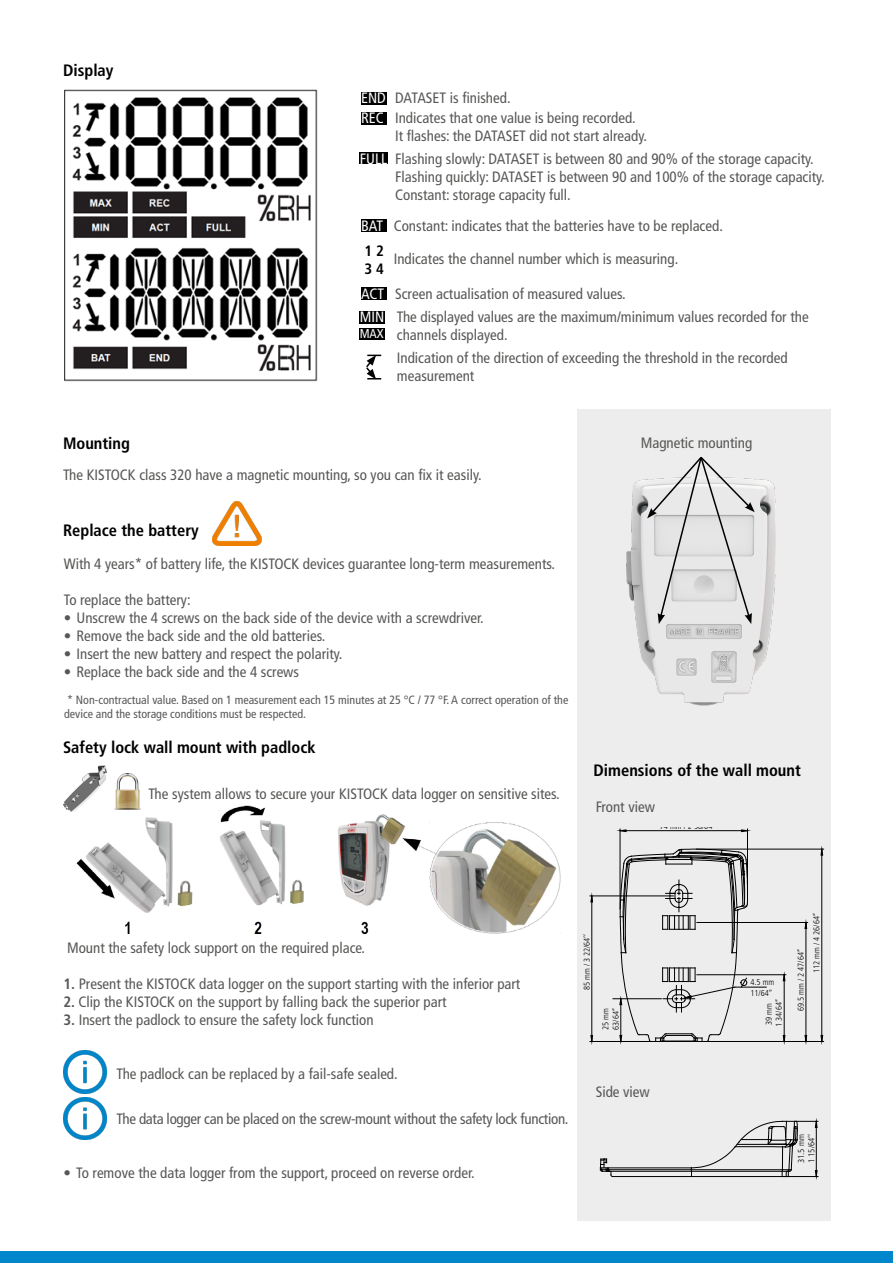
<style>
.page{position:relative;width:893px;height:1263px;background:#fff}
.page>*{position:absolute;margin:0;border:0;box-sizing:border-box;transform-origin:0 0}
.t1{font:700 condensed 16.5px "Frutiger LT Std";color:#000}
.t2{font:condensed 15px/20.4px "Frutiger LT Std";color:#575756}
.t3{font:condensed 15px "Frutiger LT Std";letter-spacing:-.02em;color:#575756}
.t4{font:condensed 15px/23.7px "Frutiger LT Std";color:#fff}
.t5{font:700 condensed 15px/18px "Frutiger LT Std";color:#000}
.t6{font:condensed 12.75px "Frutiger LT Std";color:#fff}
.t7{font:condensed 12px/14.4px "Frutiger LT Std";color:#575756}
.t8{font:300 condensed 8.7px/10.4px "Frutiger LT Std";color:#000}
.t9{font:300 condensed 8.4px/10.2px "Frutiger LT Std";color:#000}
.s1{font-weight:700}
</style>
<div class="page">
<img style="left:64px;top:90px;width:254px;height:291px">
<div style="left:361px;top:112px;width:25px;height:13px;background:#000"></div>
<div style="left:361px;top:92px;width:25px;height:13px;background:#000"></div>
<div style="left:361px;top:219px;width:25px;height:13px;background:#000"></div>
<div style="left:361px;top:287px;width:25px;height:13px;background:#000"></div>
<div style="left:360px;top:311px;width:25px;height:13px;background:#000"></div>
<div style="left:360px;top:328px;width:25px;height:11px;background:#000"></div>
<svg style="left:366px;top:355px;width:15px;height:24px"></svg>
<div style="left:360px;top:152px;width:28px;height:12px;background:#000"></div>
<div style="left:578px;top:409px;width:253px;height:811px;background:#ededed"></div>
<img style="left:627px;top:479px;width:148px;height:227px">
<svg style="left:647px;top:457px;width:108px;height:167px"></svg>
<img style="left:70px;top:806px;width:491px;height:129px">
<img style="left:63px;top:765px;width:44px;height:46px">
<img style="left:115px;top:774px;width:26px;height:35px">
<hr style="left:590px;top:1041px;width:64px;height:1px;background:#000">
<hr style="left:704px;top:1041px;width:120px;height:1px;background:#000">
<hr style="left:591px;top:896px;width:1px;height:145px;background:#000">
<hr style="left:620px;top:829px;width:1px;height:80px;background:#000">
<svg style="left:619px;top:848px;width:129px;height:195px"></svg>
<hr style="left:613px;top:998px;width:48px;height:1px;background:#000">
<hr style="left:735px;top:987px;width:31px;height:1px;background:#000">
<hr style="left:697px;top:974px;width:89px;height:1px;background:#000">
<hr style="left:697px;top:922px;width:111px;height:1px;background:#000">
<hr style="left:590px;top:896px;width:83px;height:1px;background:#000">
<hr style="left:747px;top:829px;width:1px;height:62px;background:#000">
<hr style="left:696px;top:849px;width:128px;height:1px;background:#000">
<hr style="left:784px;top:975px;width:1px;height:66px;background:#000">
<hr style="left:806px;top:922px;width:1px;height:119px;background:#000">
<hr style="left:821px;top:849px;width:1px;height:192px;background:#000">
<hr style="left:620px;top:830px;width:127px;height:1px;background:#000">
<img style="left:212px;top:502px;width:49px;height:43px">
<img style="left:64px;top:1051px;width:43px;height:42px">
<img style="left:64px;top:1097px;width:43px;height:43px">
<hr style="left:613px;top:1176px;width:175px;height:1px;background:#000">
<hr style="left:600px;top:1167px;width:91px;height:1px;background:#000">
<hr style="left:609px;top:1169px;width:182px;height:1px;background:#000">
<hr style="left:602px;top:1171px;width:187px;height:1px;background:#000">
<svg style="left:599px;top:1158px;width:15px;height:20px"></svg>
<svg style="left:690px;top:1120px;width:129px;height:57px"></svg>
<hr style="left:784px;top:1176px;width:34px;height:1px;background:#000">
<hr style="left:816px;top:1121px;width:1px;height:55px;background:#000">
<div style="left:0;top:1251px;width:893px;height:12px;background:#0086ca"></div>
<p class="t1" style="left:63px;top:61px;width:52px">Display</p>
<p class="t2" style="left:395px;top:88px;width:242px">DATASET is finished.<br>Indicates that one value is being recorded.</p>
<p class="t2" style="left:395px;top:125px;width:420px;line-height:22.2px">It flashes: the DATASET did not start already.<br>Flashing slowly: DATASET is between 80 and 90% of the storage capacity.</p>
<p class="t2" style="left:395px;top:168px;width:431px;line-height:18px">Flashing quickly: DATASET is between 90 and 100% of the storage capacity.<br>Constant: storage capacity full.</p>
<p class="t2" style="left:394px;top:210px;width:331px;line-height:32.5px">Constant: indicates that the batteries have to be replaced.<br>Indicates the channel number which is measuring.</p>
<p class="t2" style="left:395px;top:282px;width:415px;line-height:23.7px">Screen actualisation of measured values.<br>The displayed values are the maximum/minimum values recorded for the</p>
<p class="t2" style="left:397px;top:324px;width:392px;line-height:22.8px">channels displayed.<br>Indication of the direction of exceeding the threshold in the recorded</p>
<p class="t2" style="left:397px;top:366px;width:79px">measurement</p>
<p class="t4" style="left:361px;top:86px;width:26px">END</p>
<p class="t4" style="left:361px;top:107px;width:24px">REC</p>
<p class="t4" style="left:360px;top:147px;width:29px">FULL</p>
<p class="t4" style="left:361px;top:214px;width:24px">BAT</p>
<p class="t5" style="left:364px;top:242px;width:21px">1 2<br>3 4</p>
<p class="t4" style="left:360px;top:282px;width:26px">ACT<br>MIN</p>
<p class="t6" style="left:360px;top:326px;width:26px">MAX</p>
<p class="t1" style="left:63px;top:433px;width:68px">Mounting</p>
<p class="t2" style="left:63px;top:464px;width:420px">The KISTOCK class 320 have a magnetic mounting, so you can fix it easily.</p>
<p class="t1" style="left:63px;top:520px;width:137px">Replace the battery</p>
<p class="t2" style="left:64px;top:554px;width:493px">With 4 years* of battery life, the KISTOCK devices guarantee long-term measurements.</p>
<p class="t2" style="left:64px;top:590px;width:128px">To replace the battery:</p>
<p class="t2" style="left:64px;top:608px;width:421px">• Unscrew the 4 screws on the back side of the device with a screwdriver.</p>
<p class="t2" style="left:64px;top:626px;width:263px">• Remove the back side and the old batteries.</p>
<p class="t2" style="left:64px;top:644px;width:280px">• Insert the new battery and respect the polarity.</p>
<p class="t2" style="left:64px;top:662px;width:237px">• Replace the back side and the 4 screws</p>
<p class="t7" style="left:64px;top:692px;width:506px">* Non-contractual value. Based on 1 measurement each 15 minutes at 25 °C / 77 °F. A correct operation of the device and the storage conditions must be respected.</p>
<p class="t1" style="left:63px;top:738px;width:254px">Safety lock wall mount with padlock</p>
<p class="t2" style="left:149px;top:784px;width:413px">The system allows to secure your KISTOCK data logger on sensitive sites.</p>
<p class="t2" style="left:641px;top:432px;width:113px">Magnetic mounting</p>
<p class="t1" style="left:594px;top:761px;width:209px">Dimensions of the wall mount</p>
<p class="t2" style="left:596px;top:796px;width:61px">Front view</p>
<p class="t9" style="left:660px;top:821px;width:57px">74 mm / 2 58/64’’</p>
<p class="t2" style="left:67px;top:938px;width:300px">Mount the safety lock support on the required place.</p>
<p class="t2" style="left:63px;top:974px;width:458px"><span class="s1">1.</span> Present the KISTOCK data logger on the support starting with the inferior part</p>
<p class="t2" style="left:63px;top:992px;width:385px"><span class="s1">2.</span> Clip the KISTOCK on the support by falling back the superior part</p>
<p class="t2" style="left:63px;top:1010px;width:312px"><span class="s1">3.</span> Insert the padlock to ensure the safety lock function</p>
<p class="t2" style="left:117px;top:1064px;width:283px">The padlock can be replaced by a fail-safe sealed.</p>
<p class="t3" style="left:117px;top:1110px;width:453px">The data logger can be placed on the screw-mount without the safety lock function.</p>
<p class="t2" style="left:63px;top:1163px;width:413px">• To remove the data logger from the support, proceed on reverse order.</p>
<p class="t9" style="left:582px;top:990px;width:57px;rotate:-90deg">85 mm / 3 22/64’’</p>
<p class="t9" style="left:601px;top:1030px;width:23px;rotate:-90deg">25 mm<br>63/64’’</p>
<p class="t2" style="left:596px;top:1082px;width:56px">Side view</p>
<p class="t9" style="left:750px;top:977px;width:25px">4.5 mm<br>11/64’’</p>
<p class="t9" style="left:764px;top:1027px;width:29px;rotate:-90deg">39 mm<br>1 34/64’’</p>
<p class="t9" style="left:796px;top:1011px;width:63px;rotate:-90deg">69.5 mm / 2 47/64’’</p>
<p class="t9" style="left:812px;top:973px;width:61px;rotate:-90deg">112 mm / 4 26/64’’</p>
<p class="t8" style="left:796px;top:1163px;width:30px;rotate:-90deg">31.5 mm<br>1 15/64’’</p>
</div>
